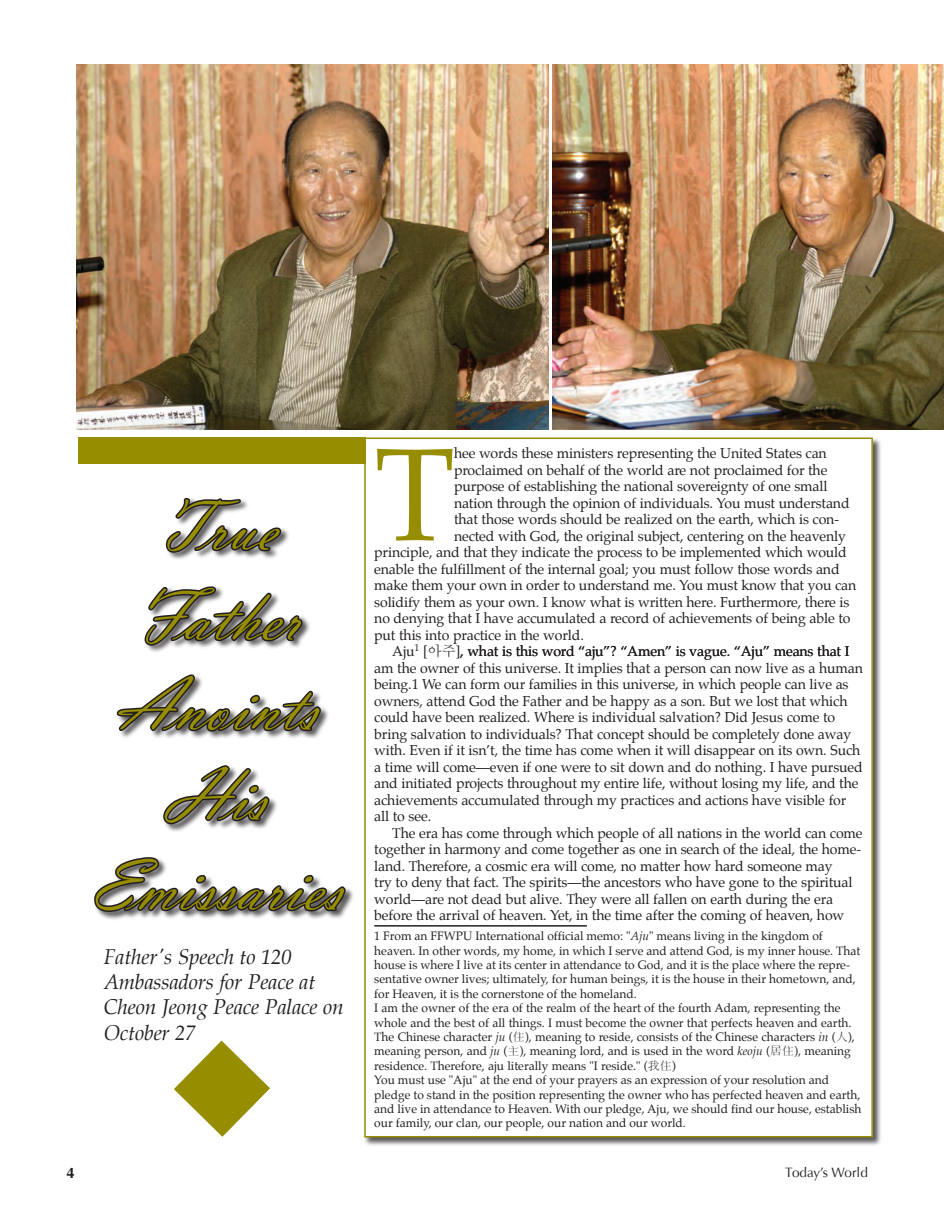
<style>
.page{position:relative;width:944px;height:1212px;background:#fff}
.page>*{position:absolute;margin:0;border:0;box-sizing:border-box;transform-origin:0 0}
.Text{font:132.3px "Palatino";color:#968d00}
.t1{font:75px/90px "Vladimir Script";letter-spacing:-.01em;color:#968d00;text-align:center}
.Preamble{font:italic 21px/25.2px "Palatino";letter-spacing:-.01em;color:#231f20}
.Text-2{font:14.1px/16.5px "Palatino";letter-spacing:-.01em;color:#231f20}
.t2{font:13.5px "Optima";color:#231f20}
.Footnote_Text{font:12px/14.4px "Palatino";color:#231f20}
.s1{font-family:"Batang"}
.s2{font-style:italic}
.s3{font-family:"Batang Che"}
</style>
<div class="page">
<div style="left:363px;top:436px;width:519px;height:711px;background:#231f20;opacity:.75"></div>
<div style="left:365px;top:438px;width:507px;height:699px;background:#fff"></div>
<hr style="left:374px;top:925px;width:213px;height:1px;background:#231f20">
<div style="left:364px;top:437px;width:509px;height:700px;border:2px solid #968d00"></div>
<img style="left:77px;top:64px;width:471px;height:366px">
<svg style="left:165px;top:497px;width:118px;height:63px"></svg>
<svg style="left:144px;top:586px;width:160px;height:66px"></svg>
<svg style="left:116px;top:674px;width:206px;height:64px"></svg>
<svg style="left:163px;top:765px;width:108px;height:61px"></svg>
<svg style="left:94px;top:857px;width:253px;height:63px"></svg>
<img style="left:552px;top:64px;width:392px;height:366px">
<svg style="left:174px;top:1040px;width:96px;height:97px"></svg>
<div style="left:78px;top:437px;width:288px;height:27px;background:#968d00"></div>
<p class="t1" style="left:116px;top:482px;width:204px">True<br>Father<br>Anoints<br>His</p>
<p class="t1" style="left:91px;top:842px;width:254px">Emissaries</p>
<p class="Preamble" style="left:104px;top:946px;width:242px">Father's Speech to 120<br>Ambassadors for Peace at<br>Cheon Jeong Peace Palace on<br>October 27</p>
<p class="Text" style="left:374px;top:409px;width:83px">T</p>
<p class="Text-2" style="left:454px;top:446px;width:374px">hee words these ministers representing the United States can</p>
<p class="Text-2" style="left:454px;top:463px;width:375px">proclaimed on behalf of the world are not proclaimed for the</p>
<p class="Text-2" style="left:454px;top:479px;width:375px">purpose of establishing the national sovereignty of one small</p>
<p class="Text-2" style="left:454px;top:496px;width:397px">nation through the opinion of individuals. You must understand</p>
<p class="Text-2" style="left:454px;top:512px;width:387px">that those words should be realized on the earth, which is con-</p>
<p class="Text-2" style="left:454px;top:529px;width:394px">nected with God, the original subject, centering on the heavenly</p>
<p class="Text-2" style="left:374px;top:545px;width:474px">principle, and that they indicate the process to be implemented which would</p>
<p class="Text-2" style="left:374px;top:562px;width:467px">enable the fulfillment of the internal goal; you must follow those words and</p>
<p class="Text-2" style="left:374px;top:578px;width:484px">make them your own in order to understand me. You must know that you can</p>
<p class="Text-2" style="left:374px;top:595px;width:477px">solidify them as your own. I know what is written here. Furthermore, there is</p>
<p class="Text-2" style="left:374px;top:611px;width:478px">no denying that I have accumulated a record of achievements of being able to</p>
<p class="Text-2" style="left:374px;top:628px;width:211px">put this into practice in the world.</p>
<p class="Text-2" style="left:374px;top:644px;width:490px;text-indent:18px">Aju [<span class="s1">아주</span>], what is this word “aju”? “Amen” is vague. “Aju” means that I am the owner of this universe. It implies that a person can now live as a human being.1 We can form our families in this universe, in which people can live as owners, attend God the Father and be happy as a son. But we lost that which could have been realized. Where is individual salvation? Did Jesus come to bring salvation to individuals? That concept should be completely done away with. Even if it isn’t, the time has come when it will disappear on its own. Such a time will come—even if one were to sit down and do nothing. I have pursued and initiated projects throughout my entire life, without losing my life, and the achievements accumulated through my practices and actions have visible for all to see.</p>
<p class="Text-2" style="left:374px;top:826px;width:490px;text-indent:18px">The era has come through which people of all nations in the world can come together in harmony and come together as one in search of the ideal, the home&shy;land. Therefore, a cosmic era will come, no matter how hard someone may<br>try to deny that fact. The spirits—the ancestors who have gone to the spiritual world—are not dead but alive. They were all fallen on earth during the era before the arrival of heaven. Yet, in the time after the coming of heaven, how</p>
<p class="Footnote_Text" style="left:374px;top:930px;width:488px;text-indent:9px">From an FFWPU International official memo: "<span class="s2">Aju</span>" means living in the kingdom of heaven. In other words, my home, in which I serve and attend God, is my inner house. That house is where I live at its center in attendance to God, and it is the place where the repre&shy;sentative owner lives; ultimately, for human beings, it is the house in their hometown, and, for Heaven, it is the cornerstone of the homeland.</p>
<p class="Footnote_Text" style="left:374px;top:1002px;width:482px">I am the owner of the era of the realm of the heart of the fourth Adam, representing the whole and the best of all things. I must become the owner that perfects heaven and earth.<br>The Chinese character <span class="s2">ju</span> (<span class="s3">住</span>), meaning to reside, consists of the Chinese characters <span class="s2">in</span> (<span class="s3">人</span>), meaning person, and <span class="s2">ju</span> (<span class="s3">主</span>), meaning lord, and is used in the word <span class="s2">keoju</span> (<span class="s3">居住</span>), meaning residence. Therefore, aju literally means "I reside." (<span class="s3">我住</span>)</p>
<p class="Footnote_Text" style="left:374px;top:1074px;width:489px">You must use "Aju" at the end of your prayers as an expression of your resolution and pledge to stand in the position representing the owner who has perfected heaven and earth, and live in attendance to Heaven. With our pledge, Aju, we should find our house, establish our family, our clan, our people, our nation and our world.</p>
<p class="t2" style="left:785px;top:1164px;width:84px">Today’s World</p>
</div>
